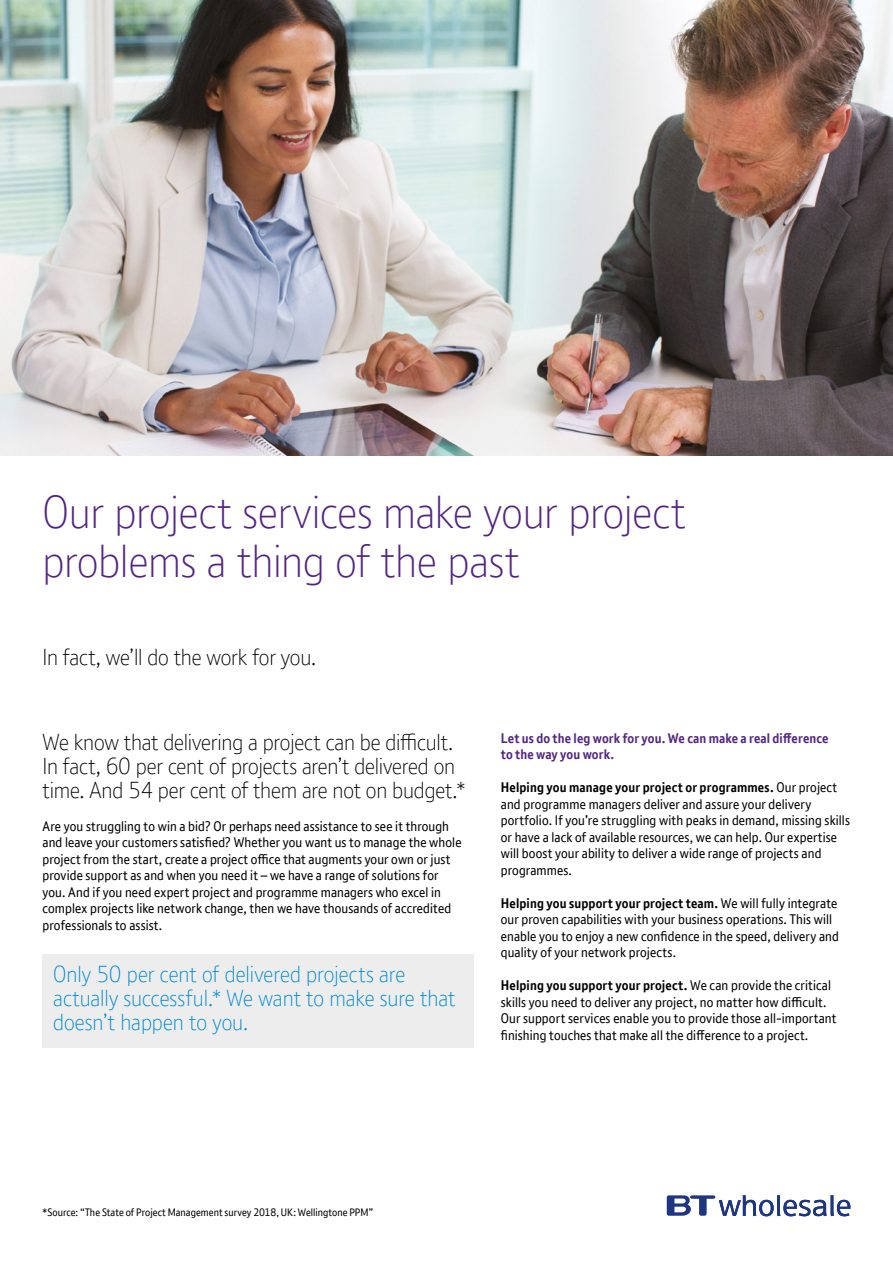
<style>
.page{position:relative;width:893px;height:1263px;background:#fff}
.page>*{position:absolute;margin:0;border:0;box-sizing:border-box;transform-origin:0 0}
.t1{font:300 45px/49.5px "BT Font";letter-spacing:-.005em;color:#522583}
.t2{font:300 22.5px/24px "BT Font";letter-spacing:-.01em;color:#000}
.t3{font:300 22.5px/24px "BT Font";color:#008bd2}
.t4{font:13.5px/16.5px "BT Font";letter-spacing:.01em;color:#000}
.t5{font:700 13.5px/16.5px "BT Font";letter-spacing:.01em;color:#522583}
.t6{font:10.5px "BT Font";letter-spacing:.005em;color:#000}
.s1{font-weight:700}
</style>
<div class="page">
<img style="left:0;top:0;width:893px;height:455px">
<svg style="left:667px;top:1195px;width:183px;height:21px"></svg>
<div style="left:43px;top:954px;width:431px;height:93px;background:#ededed"></div>
<h1 class="t1" style="left:43px;top:486px;width:645px">Our project services make your project problems a thing of the past</h1>
<h2 class="t2" style="left:43px;top:644px;width:275px">In fact, we’ll do the work for you.</h2>
<h2 class="t2" style="left:43px;top:729px;width:424px">We know that delivering a project can be difficult.<br>In fact, 60 per cent of projects aren’t delivered on time. And 54 per cent of them are not on budget.*</h2>
<p class="t4" style="left:43px;top:817px;width:420px">Are you struggling to win a bid? Or perhaps need assistance to see it through and leave your customers satisfied? Whether you want us to manage the whole project from the start, create a project office that augments your own or just provide support as and when you need it – we have a range of solutions for you. And if you need expert project and programme managers who excel in complex projects like network change, then we have thousands of accredited professionals to assist.</p>
<h2 class="t3" style="left:53px;top:961px;width:404px">Only 50 per cent of delivered projects are actually successful.* We want to make sure that doesn’t happen to you.</h2>
<p class="t5" style="left:501px;top:730px;width:329px">Let us do the leg work for you. We can make a real difference to the way you work.</p>
<p class="t4" style="left:501px;top:779px;width:351px"><span class="s1">Helping you manage your project or programmes.</span> Our project and programme managers deliver and assure your delivery portfolio. If you’re struggling with peaks in demand, missing skills or have a lack of available resources, we can help. Our expertise will boost your ability to deliver a wide range of projects and programmes.</p>
<p class="t4" style="left:501px;top:895px;width:340px"><span class="s1">Helping you support your project team.</span> We will fully integrate our proven capabilities with your business operations. This will enable you to enjoy a new confidence in the speed, delivery and quality of your network projects.</p>
<p class="t4" style="left:501px;top:977px;width:337px"><span class="s1">Helping you support your project.</span> We can provide the critical skills you need to deliver any project, no matter how difficult.<br>Our support services enable you to provide those all-important finishing touches that make all the difference to a project.</p>
<p class="t6" style="left:43px;top:1205px;width:332px">*Source: “The State of Project Management survey 2018, UK: Wellingtone PPM”</p>
</div>
